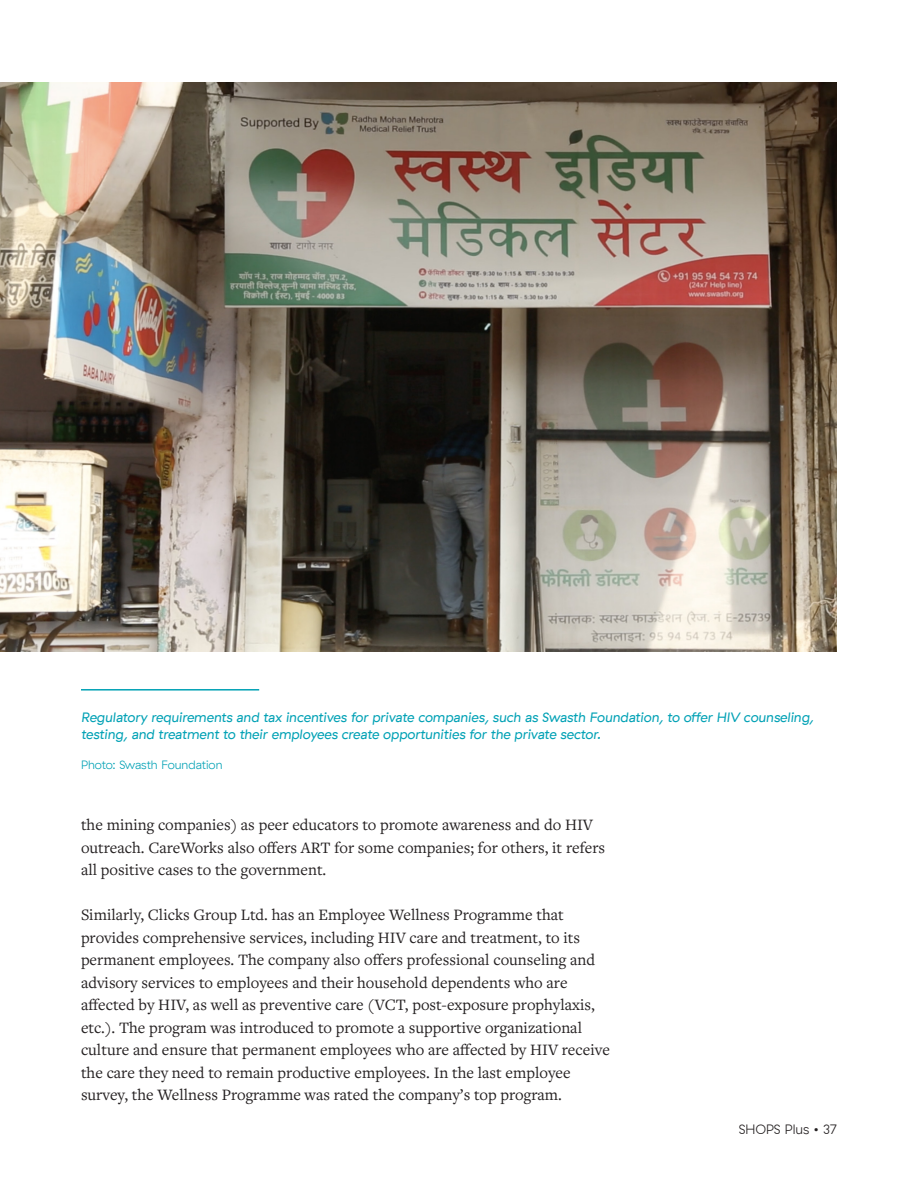
<style>
.page{position:relative;width:918px;height:1188px;background:#fff}
.page>*{position:absolute;margin:0;border:0;box-sizing:border-box;transform-origin:0 0}
.t1{font:16.5px/22.5px "Freight Text Pro";color:#231f20}
.t2{font:italic 13.5px "GT Haptik";color:#00a1b5}
.t3{font:300 13.5px "GT Haptik";color:#231f20}
.t4{font:300 12px "GT Haptik";color:#00a1b5}
</style>
<div class="page">
<hr style="left:81px;top:689px;width:178px;height:2px;background:#00a1b5">
<img style="left:0;top:82px;width:837px;height:569px">
<p class="t2" style="left:81px;top:710px;width:734px">Regulatory requirements and tax incentives for private companies, such as Swasth Foundation, to offer HIV counseling,</p>
<p class="t2" style="left:81px;top:726px;width:522px">testing, and treatment to their employees create opportunities for the private sector.</p>
<p class="t4" style="left:81px;top:758px;width:143px">Photo: Swasth Foundation</p>
<p class="t1" style="left:81px;top:813px;width:526px">the mining companies) as peer educators to promote awareness and do HIV outreach. CareWorks also ofers ART for some companies; for others, it refers all positive cases to the government.</p>
<p class="t1" style="left:81px;top:903px;width:530px">Similarly, Clicks Group Ltd. has an Employee Wellness Programme that provides comprehensive services, including HIV care and treatment, to its permanent employees. The company also ofers professional counseling and advisory services to employees and their household dependents who are afected by HIV, as well as preventive care (VCT, post-exposure prophylaxis, etc.). The program was introduced to promote a supportive organizational culture and ensure that permanent employees who are afected by HIV receive the care they need to remain productive employees. In the last employee survey, the Wellness Programme was rated the company’s top program.</p>
<p class="t3" style="left:739px;top:1122px;width:100px">SHOPS Plus • 37</p>
</div>
